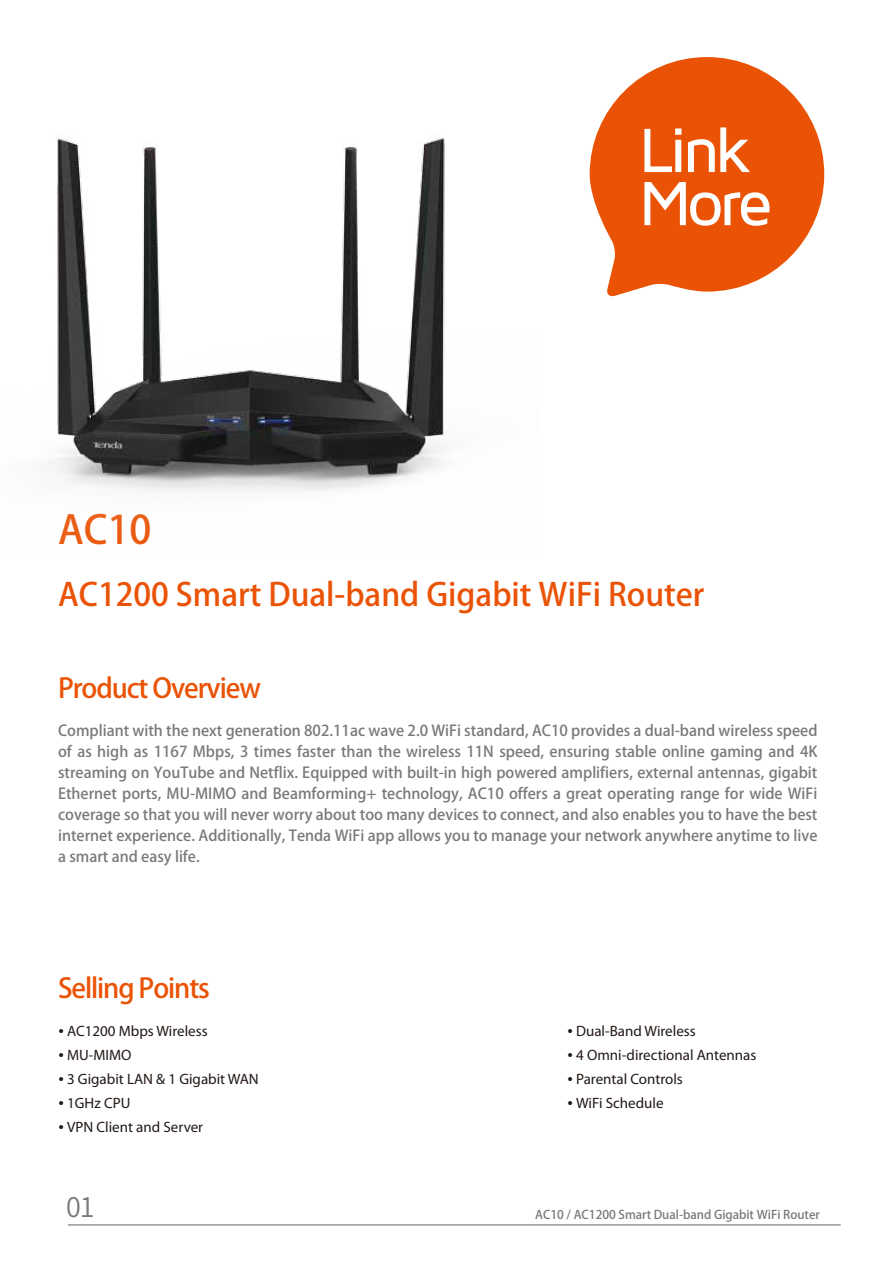
<style>
.page{position:relative;width:893px;height:1263px;background:#fff}
.page>*{position:absolute;margin:0;border:0;box-sizing:border-box;transform-origin:0 0}
.t1{font:39px "Ping Fang SC Bold G Bpc EUC H";color:#ea5305}
.t2{font:31.5px "Ping Fang SC Bold G Bpc EUC H";color:#ea5305}
.t3{font:27px "Ping Fang SC Light G Bpc EUC H";letter-spacing:-.04em;color:#ea5305}
.t4{font:27px "Source Han Sans CN";color:#7a7979}
.t5{font:15px/21px "Ping Fang SC Light G Bpc EUC H";color:#7a7979;text-align:justify}
.t6{font:15px "Myriad Pro";color:#221815}
.t7{font:12px "Ping Fang SC Light G Bpc EUC H";color:#7a7979}
</style>
<div class="page">
<svg style="left:590px;top:57px;width:234px;height:240px;fill:#ea5305"></svg>
<svg style="left:644px;top:128px;width:37px;height:44px"></svg>
<svg style="left:688px;top:127px;width:62px;height:45px"></svg>
<svg style="left:644px;top:182px;width:125px;height:44px"></svg>
<hr style="left:68px;top:1224px;width:773px;height:1px;background:#646363">
<img style="left:50px;top:135px;width:396px;height:356px">
<h1 class="t1" style="left:58px;top:507px;width:95px">AC10</h1>
<h2 class="t2" style="left:58px;top:575px;width:648px">AC1200 Smart Dual-band Gigabit WiFi Router</h2>
<h3 class="t3" style="left:58px;top:672px;width:204px">Product Overview</h3>
<p class="t5" style="left:58px;top:720px;width:761px">Compliant with the next generation 802.11ac wave 2.0 WiFi standard, AC10 provides a dual-band wireless speed of as high as 1167 Mbps, 3 times faster than the wireless 11N speed, ensuring stable online gaming and 4K streaming on YouTube and Netflix. Equipped with built-in high powered amplifiers, external antennas, gigabit Ethernet ports, MU-MIMO and Beamforming+ technology, AC10 offers a great operating range for wide WiFi coverage so that you will never worry about too many devices to connect, and also enables you to have the best internet experience. Additionally, Tenda WiFi app allows you to manage your network anywhere anytime to live a smart and easy life.</p>
<h3 class="t3" style="left:58px;top:971px;width:153px">Selling Points</h3>
<p class="t6" style="left:58px;top:1023px;width:151px">• AC1200 Mbps Wireless</p>
<p class="t6" style="left:58px;top:1047px;width:75px">• MU-MIMO</p>
<p class="t6" style="left:58px;top:1071px;width:202px">• 3 Gigabit LAN &amp; 1 Gigabit WAN</p>
<p class="t6" style="left:58px;top:1095px;width:74px">• 1GHz CPU</p>
<p class="t6" style="left:58px;top:1119px;width:147px">• VPN Client and Server</p>
<h3 class="t4" style="left:66px;top:1191px;width:30px">01</h3>
<p class="t6" style="left:567px;top:1023px;width:130px">• Dual-Band Wireless</p>
<p class="t6" style="left:567px;top:1047px;width:191px">• 4 Omni-directional Antennas</p>
<p class="t6" style="left:567px;top:1071px;width:117px">• Parental Controls</p>
<p class="t6" style="left:567px;top:1095px;width:98px">• WiFi Schedule</p>
<p class="t7" style="left:535px;top:1207px;width:286px">AC10 / AC1200 Smart Dual-band Gigabit WiFi Router</p>
</div>
